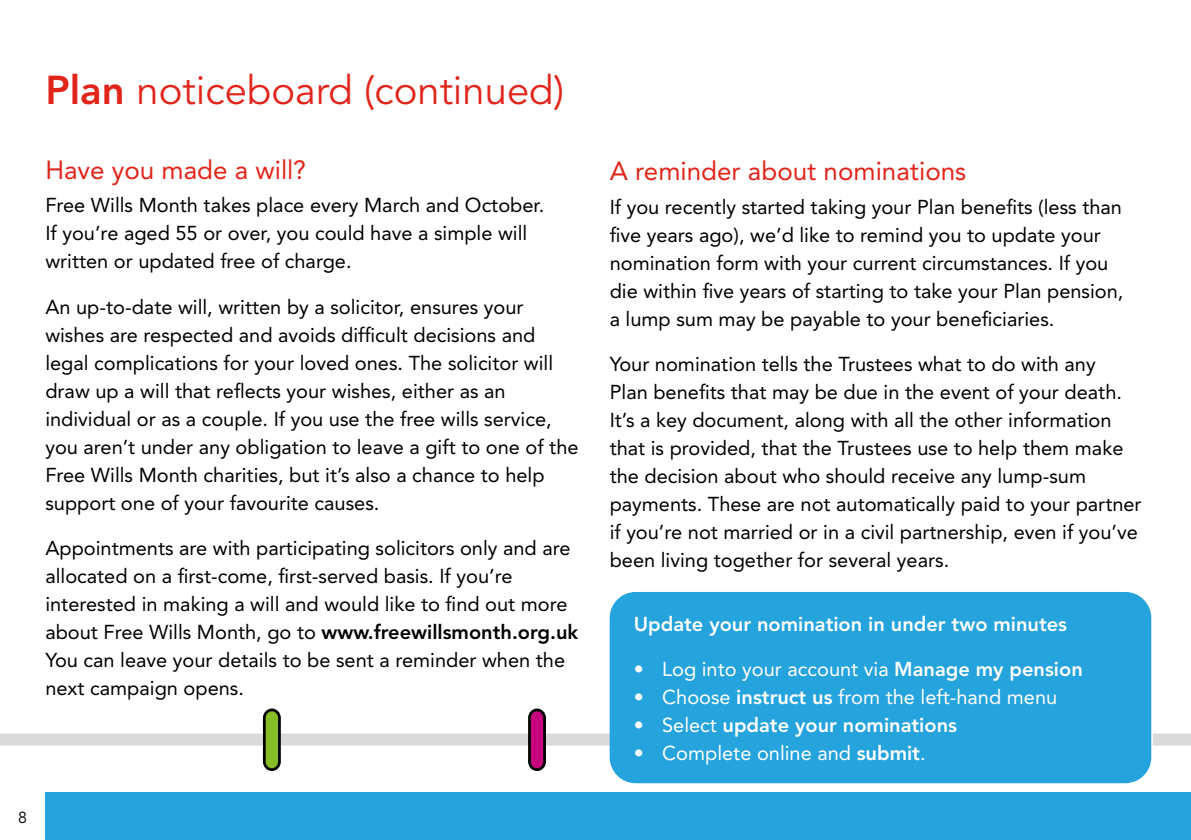
<style>
.page{position:relative;width:1191px;height:840px;background:#fff}
.page>*{position:absolute;margin:0;border:0;box-sizing:border-box;transform-origin:0 0}
.t1{font:40px "Avenir";color:#e1251b}
.t2{font:26px "Avenir";color:#e1251b}
.t3{font:20px/28px "Avenir";color:#000}
.t4{font:20px "Avenir";color:#fff}
.t5{font:800 20px "Avenir";color:#fff}
.t6{font:16px "Avenir";color:#000}
.s1{font-weight:800}
.s2{font-weight:400}
</style>
<div class="page">
<div style="left:0;top:733px;width:1094px;height:12px;background:#dadada"></div>
<div style="left:1152px;top:733px;width:39px;height:12px;background:#dadada"></div>
<hr style="left:1190px;top:0;width:1px;height:839px;background:#ededed">
<div style="left:45px;top:792px;width:1146px;height:47px;background:#25a3dd"></div>
<div style="left:611px;top:593px;width:538px;height:187px;background:#25a3dd;border-radius:24px"></div>
<div style="left:609px;top:591px;width:542px;height:191px;border:4px solid #25a3dd;border-radius:24px"></div>
<hr style="left:1190px;top:792px;width:1px;height:47px;background:#e1251b">
<div style="left:529px;top:709px;width:15px;height:60px;background:#c6037f;border-radius:8px"></div>
<div style="left:528px;top:708px;width:18px;height:62px;border:3px solid #010202;border-radius:8px"></div>
<div style="left:264px;top:709px;width:15px;height:60px;background:#86bc25;border-radius:8px"></div>
<div style="left:263px;top:708px;width:18px;height:62px;border:3px solid #010202;border-radius:8px"></div>
<h1 class="t1" style="left:45px;top:67px;width:520px"><span class="s1">Plan</span> noticeboard (continued)</h1>
<h2 class="t2" style="left:45px;top:154px;width:262px">Have you made a will?</h2>
<p class="t3" style="left:45px;top:191px;width:500px">Free Wills Month takes place every March and October.<br>If you’re aged 55 or over, you could have a simple will written or updated free of charge.</p>
<p class="t3" style="left:45px;top:292px;width:535px">An up-to-date will, written by a solicitor, ensures your wishes are respected and avoids difficult decisions and legal complications for your loved ones. The solicitor will draw up a will that reflects your wishes, either as an individual or as a couple. If you use the free wills service, you aren’t under any obligation to leave a gift to one of the Free Wills Month charities, but it’s also a chance to help support one of your favourite causes.</p>
<p class="t3" style="left:45px;top:533px;width:534px">Appointments are with participating solicitors only and are allocated on a first-come, first-served basis. If you’re interested in making a will and would like to find out more about Free Wills Month, go to <span class="s1">www.freewillsmonth.org.uk </span>You can leave your details to be sent a reminder when the next campaign opens.</p>
<p class="t6" style="left:18px;top:807px;width:10px">8</p>
<h2 class="t2" style="left:609px;top:156px;width:358px">A reminder about nominations</h2>
<p class="t3" style="left:609px;top:193px;width:515px">If you recently started taking your Plan benefits (less than five years ago), we’d like to remind you to update your nomination form with your current circumstances. If you die within five years of starting to take your Plan pension, a lump sum may be payable to your beneficiaries.</p>
<p class="t3" style="left:609px;top:350px;width:533px">Your nomination tells the Trustees what to do with any<br>Plan benefits that may be due in the event of your death.<br>It’s a key document, along with all the other information that is provided, that the Trustees use to help them make the decision about who should receive any lump-sum payments. These are not automatically paid to your partner if you’re not married or in a civil partnership, even if you’ve been living together for several years.</p>
<p class="t5" style="left:634px;top:611px;width:435px">Update your nomination in under two minutes</p>
<p class="t4" style="left:634px;top:657px;width:450px">• Log into your account via <span class="s1">Manage my pension</span></p>
<p class="t4" style="left:634px;top:685px;width:425px">• Choose <span class="s1">instruct us</span> from the left-hand menu</p>
<p class="t5" style="left:634px;top:712px;width:325px"><span class="s2">• Select</span> update your nominations</p>
<p class="t4" style="left:634px;top:741px;width:293px">• Complete online and <span class="s1">submit</span>.</p>
</div>
